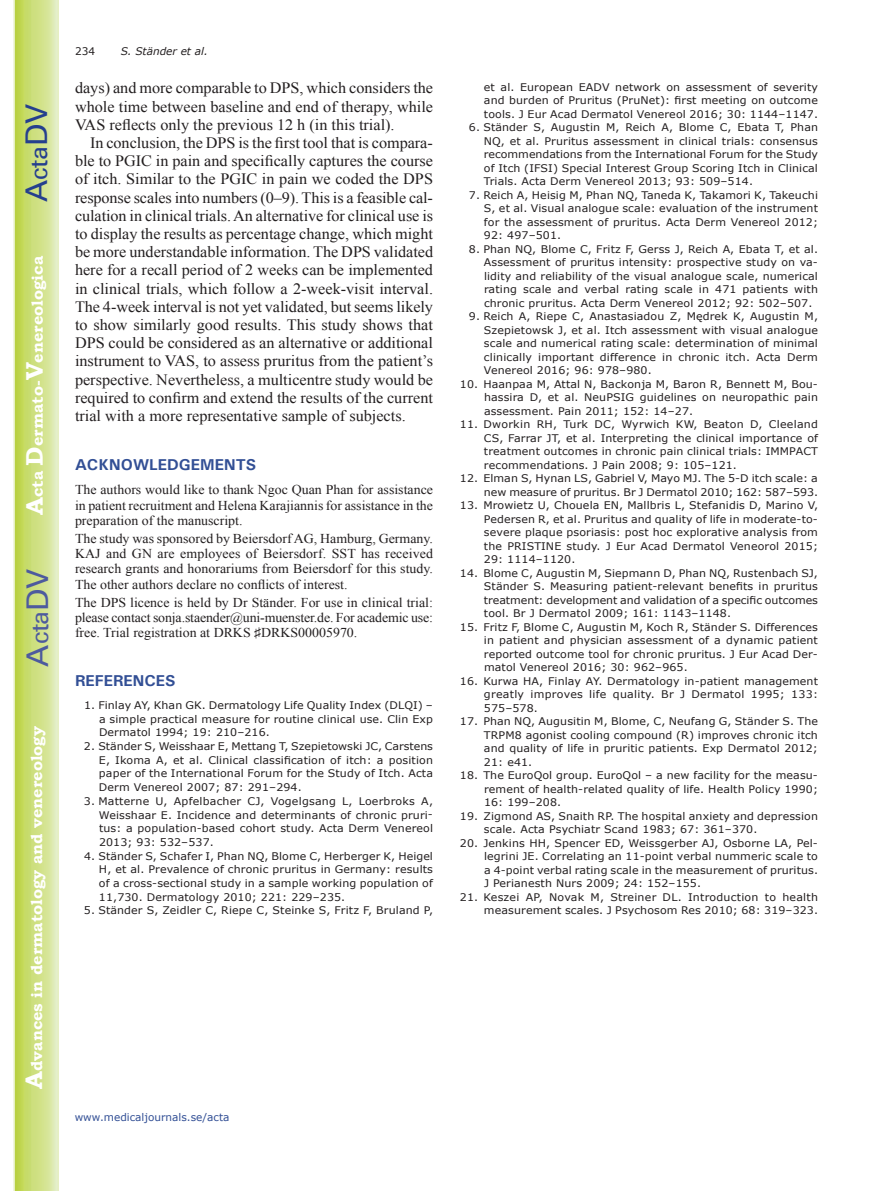
<style>
.page{position:relative;width:893px;height:1191px;background:#fff}
.page>*{position:absolute;margin:0;border:0;box-sizing:border-box;transform-origin:0 0}
.t1{font:30px "Univers";color:#4d5a9e}
.t2{font:30px "Univers";color:#253f8e}
.t3{font:15.75px/18.1px "Times New Roman";color:#231f20;text-align:justify}
.t4{font:700 15.75px "Bookman Old Style";color:#fff}
.t5{font:700 15.75px "Univers";color:#324f95}
.t6{font:13.5px/15.1px "Times New Roman";color:#231f20;text-align:justify}
.t7{font:10.5px/13.5px "Verdana";letter-spacing:.01em;color:#231f20;text-align:justify;scale:1.05 1}
.t8{font:10.5px "Verdana";color:#324f95}
.t9{font:italic 10.5px "Verdana";color:#231f20}
.t10{font:10.5px "Verdana";letter-spacing:.01em;color:#231f20}
.s1{font-size:24px}
</style>
<div class="page">
<svg style="left:14px;top:0;width:45px;height:1191px;background:#cfe084"></svg>
<h1 class="t2" style="left:19px;top:202px;width:100px;rotate:-90deg">A<span class="s1">cta</span>DV</h1>
<h2 class="t4" style="left:28px;top:515px;width:260px;rotate:-90deg"><span class="s1">A</span>cta <span class="s1">D</span>ermato-<span class="s1">V</span>enereologica</h2>
<h1 class="t1" style="left:20px;top:666px;width:100px;rotate:-90deg">A<span class="s1">cta</span>DV</h1>
<h2 class="t4" style="left:27px;top:1088px;width:364px;rotate:-90deg"><span class="s1">A</span>dvances in dermatology and venereology</h2>
<p class="t10" style="left:75px;top:44px;width:22px">234</p>
<p class="t9" style="left:121px;top:44px;width:89px">S. Ständer et al.</p>
<h2 class="t3" style="left:75px;top:79px;width:360px">days) and more comparable to DPS, which considers the whole time between baseline and end of therapy, while VAS reflects only the previous 12 h (in this trial).</h2>
<p class="t3" style="left:75px;top:133px;width:360px;text-indent:15px">In conclusion, the DPS is the first tool that is compara&shy;ble to PGIC in pain and specifically captures the course of itch. Similar to the PGIC in pain we coded the DPS response scales into numbers (0–9). This is a feasible cal&shy;culation in clinical trials. An alternative for clinical use is to display the results as percentage change, which might be more understandable information. The DPS validated here for a recall period of 2 weeks can be implemented in clinical trials, which follow a 2-week-visit interval.<br>The 4-week interval is not yet validated, but seems likely to show similarly good results. This study shows that DPS could be considered as an alternative or additional instrument to VAS, to assess pruritus from the patient’s perspective. Nevertheless, a multicentre study would be required to confirm and extend the results of the current trial with a more representative sample of subjects.</p>
<h2 class="t5" style="left:75px;top:455px;width:183px">ACKNOWLEDGEMENTS</h2>
<p class="t6" style="left:75px;top:482px;width:359px">The authors would like to thank Ngoc Quan Phan for assistance in patient recruitment and Helena Karajiannis for assistance in the preparation of the manuscript.</p>
<p class="t6" style="left:75px;top:530px;width:360px">The study was sponsored by Beiersdorf AG, Hamburg, Germany.<br>KAJ and GN are employees of Beiersdorf. SST has received research grants and honorariums from Beiersdorf for this study.<br>The other authors declare no conflicts of interest.</p>
<p class="t6" style="left:75px;top:594px;width:360px">The DPS licence is held by Dr Ständer. For use in clinical trial: please contact sonja.staender@uni-muenster.de. For academic use: free. Trial registration at DRKS ♯DRKS00005970.</p>
<h2 class="t5" style="left:75px;top:671px;width:102px">REFERENCES</h2>
<p class="t7" style="left:99px;top:698px;width:320px;text-indent:-15px">1. Finlay AY, Khan GK. Dermatology Life Quality Index (DLQI) – a simple practical measure for routine clinical use. Clin Exp Dermatol 1994; 19: 210–216.</p>
<p class="t7" style="left:99px;top:739px;width:320px;text-indent:-15px">2. Ständer S, Weisshaar E, Mettang T, Szepietowski JC, Carstens E, Ikoma A, et al. Clinical classification of itch: a position paper of the International Forum for the Study of Itch. Acta Derm Venereol 2007; 87: 291–294.</p>
<p class="t7" style="left:99px;top:794px;width:320px;text-indent:-15px">3. Matterne U, Apfelbacher CJ, Vogelgsang L, Loerbroks A, Weisshaar E. Incidence and determinants of chronic pruri&shy;tus: a population-based cohort study. Acta Derm Venereol 2013; 93: 532–537.</p>
<p class="t7" style="left:99px;top:849px;width:320px;text-indent:-15px">4. Ständer S, Schafer I, Phan NQ, Blome C, Herberger K, Heigel H, et al. Prevalence of chronic pruritus in Germany: results of a cross-sectional study in a sample working population of 11,730. Dermatology 2010; 221: 229–235.</p>
<p class="t7" style="left:84px;top:903px;width:334px">5. Ständer S, Zeidler C, Riepe C, Steinke S, Fritz F, Bruland P,</p>
<p class="t8" style="left:75px;top:1109px;width:156px">www.medicaljournals.se/acta</p>
<p class="t7" style="left:484px;top:80px;width:320px">et al. European EADV network on assessment of severity and burden of Pruritus (PruNet): first meeting on outcome tools. J Eur Acad Dermatol Venereol 2016; 30: 1144–1147.</p>
<p class="t7" style="left:484px;top:120px;width:320px;text-indent:-15px">6. Ständer S, Augustin M, Reich A, Blome C, Ebata T, Phan NQ, et al. Pruritus assessment in clinical trials: consensus recommendations from the International Forum for the Study of Itch (IFSI) Special Interest Group Scoring Itch in Clinical Trials. Acta Derm Venereol 2013; 93: 509–514.</p>
<p class="t7" style="left:484px;top:188px;width:320px;text-indent:-15px">7. Reich A, Heisig M, Phan NQ, Taneda K, Takamori K, Takeuchi S, et al. Visual analogue scale: evaluation of the instrument for the assessment of pruritus. Acta Derm Venereol 2012; 92: 497–501.</p>
<p class="t7" style="left:484px;top:242px;width:320px;text-indent:-15px">8. Phan NQ, Blome C, Fritz F, Gerss J, Reich A, Ebata T, et al.<br>Assessment of pruritus intensity: prospective study on va&shy;lidity and reliability of the visual analogue scale, numerical rating scale and verbal rating scale in 471 patients with chronic pruritus. Acta Derm Venereol 2012; 92: 502–507.</p>
<p class="t7" style="left:484px;top:309px;width:320px;text-indent:-15px">9. Reich A, Riepe C, Anastasiadou Z, Mędrek K, Augustin M, Szepietowsk J, et al. Itch assessment with visual analogue scale and numerical rating scale: determination of minimal clinically important difference in chronic itch. Acta Derm Venereol 2016; 96: 978–980.</p>
<p class="t7" style="left:484px;top:377px;width:320px;text-indent:-24px">10. Haanpaa M, Attal N, Backonja M, Baron R, Bennett M, Bou&shy;hassira D, et al. NeuPSIG guidelines on neuropathic pain assessment. Pain 2011; 152: 14–27.</p>
<p class="t7" style="left:484px;top:417px;width:320px;text-indent:-24px">11. Dworkin RH, Turk DC, Wyrwich KW, Beaton D, Cleeland CS, Farrar JT, et al. Interpreting the clinical importance of treatment outcomes in chronic pain clinical trials: IMMPACT recommendations. J Pain 2008; 9: 105–121.</p>
<p class="t7" style="left:460px;top:471px;width:342px;text-align:right">12. Elman S, Hynan LS, Gabriel V, Mayo MJ. The 5-D itch scale: a new measure of pruritus. Br J Dermatol 2010; 162: 587–593.</p>
<p class="t7" style="left:484px;top:498px;width:320px;text-indent:-24px">13. Mrowietz U, Chouela EN, Mallbris L, Stefanidis D, Marino V, Pedersen R, et al. Pruritus and quality of life in moderate-to&shy;severe plaque psoriasis: post hoc explorative analysis from the PRISTINE study. J Eur Acad Dermatol Veneorol 2015; 29: 1114–1120.</p>
<p class="t7" style="left:484px;top:566px;width:320px;text-indent:-24px">14. Blome C, Augustin M, Siepmann D, Phan NQ, Rustenbach SJ, Ständer S. Measuring patient-relevant benefits in pruritus treatment: development and validation of a specific outcomes tool. Br J Dermatol 2009; 161: 1143–1148.</p>
<p class="t7" style="left:484px;top:620px;width:320px;text-indent:-24px">15. Fritz F, Blome C, Augustin M, Koch R, Ständer S. Differences in patient and physician assessment of a dynamic patient reported outcome tool for chronic pruritus. J Eur Acad Der&shy;matol Venereol 2016; 30: 962–965.</p>
<p class="t7" style="left:484px;top:674px;width:320px;text-indent:-24px">16. Kurwa HA, Finlay AY. Dermatology in-patient management greatly improves life quality. Br J Dermatol 1995; 133:<br>575–578.</p>
<p class="t7" style="left:484px;top:714px;width:320px;text-indent:-24px">17. Phan NQ, Augusitin M, Blome, C, Neufang G, Ständer S. The TRPM8 agonist cooling compound (R) improves chronic itch and quality of life in pruritic patients. Exp Dermatol 2012; 21: e41.</p>
<p class="t7" style="left:484px;top:768px;width:320px;text-indent:-24px">18. The EuroQol group. EuroQol – a new facility for the measu&shy;rement of health-related quality of life. Health Policy 1990; 16: 199–208.</p>
<p class="t7" style="left:484px;top:809px;width:320px;text-indent:-24px">19. Zigmond AS, Snaith RP. The hospital anxiety and depression scale. Acta Psychiatr Scand 1983; 67: 361–370.</p>
<p class="t7" style="left:484px;top:836px;width:320px;text-indent:-24px">20. Jenkins HH, Spencer ED, Weissgerber AJ, Osborne LA, Pel&shy;legrini JE. Correlating an 11-point verbal nummeric scale to a 4-point verbal rating scale in the measurement of pruritus.<br>J Perianesth Nurs 2009; 24: 152–155.</p>
<p class="t7" style="left:460px;top:890px;width:343px;text-align:right">21. Keszei AP, Novak M, Streiner DL. Introduction to health measurement scales. J Psychosom Res 2010; 68: 319–323.</p>
</div>
